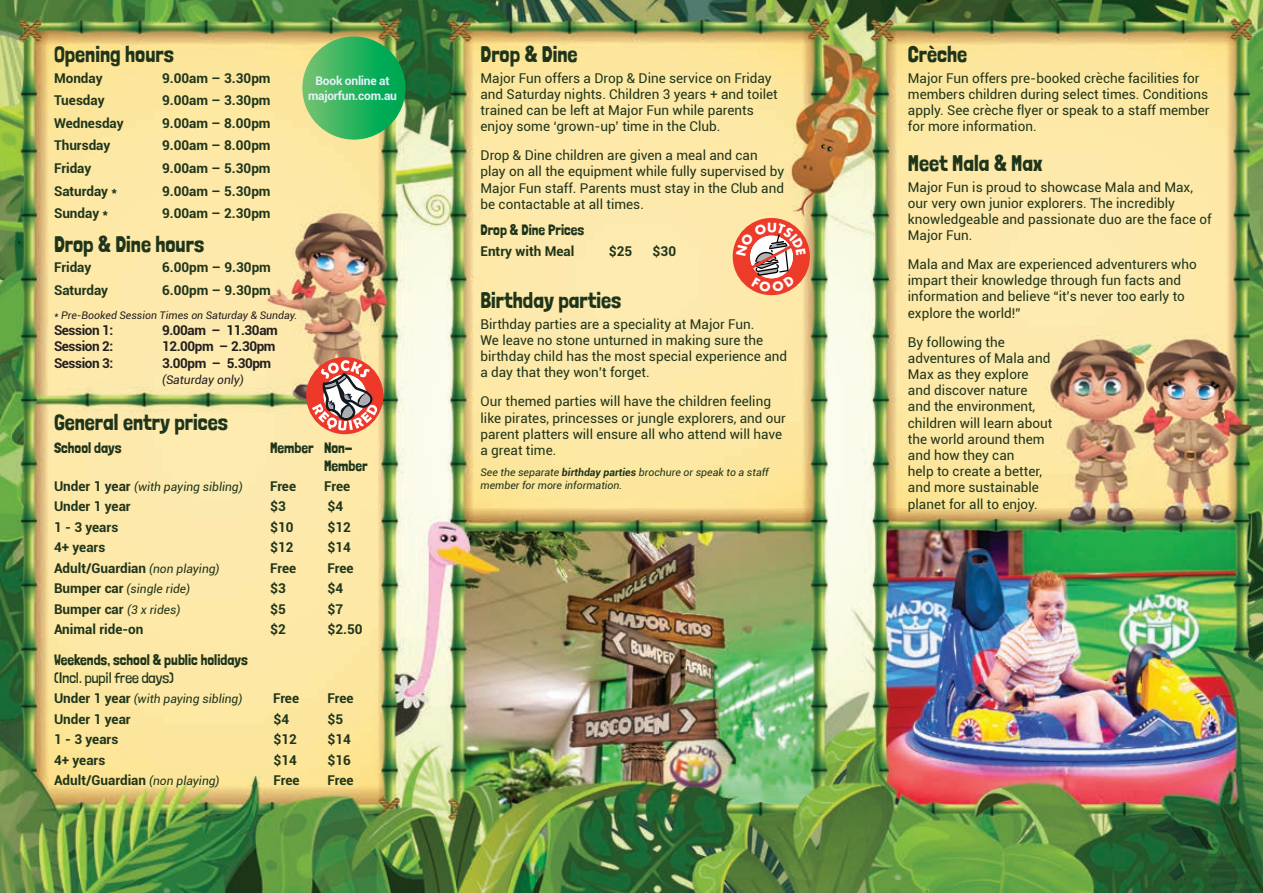
<style>
.page{position:relative;width:1263px;height:893px;background:#fff}
.page>*{position:absolute;margin:0;border:0;box-sizing:border-box;transform-origin:0 0}
.t1{font:22.5px "Londrina Solid";color:#1f351b}
.t2{font:15px/18px "Londrina Solid";color:#1f351b}
.t3{font:300 15px "Londrina Solid";color:#1f351b}
.t4{font:13.5px/16.2px "Roboto";color:#1f351b}
.t5{font:700 13.5px "Roboto";color:#1f351b}
.t6{font:700 13.5px "Roboto";letter-spacing:-.03em;color:#231f20}
.t7{font:italic 12px "Roboto";color:#1f351b}
.t8{font:700 12px/14.4px "Roboto";letter-spacing:-.02em;color:#e3f1fa;text-align:center}
.t9{font:italic 12px "Roboto";color:#231f20}
.t10{font:italic 10.5px/12.6px "Roboto";color:#1f351b}
.t11{font:italic 10.5px "Roboto";color:#231f20}
.s1{font-weight:700;font-style:normal;font-size:13.5px}
.s2{font-weight:400;font-style:italic;font-size:12px}
.s3{font-weight:700}
</style>
<div class="page">
<img style="left:0;top:0;width:1263px;height:893px">
<div style="left:306px;top:357px;width:77px;height:77px;background:#ee3829;border-radius:50%"></div>
<svg style="left:312px;top:360px;width:65px;height:71px"></svg>
<div style="left:733px;top:218px;width:77px;height:77px;background:#ed3b29;border-radius:50%"></div>
<svg style="left:302px;top:36px;width:103px;height:104px;background:#2eb35f"></svg>
<svg style="left:736px;top:222px;width:70px;height:70px"></svg>
<h1 class="t1" style="left:54px;top:41px;width:121px">Opening hours</h1>
<p class="t5" style="left:54px;top:68px;width:50px">Monday</p>
<p class="t5" style="left:162px;top:68px;width:110px">9.00am – 3.30pm</p>
<p class="t5" style="left:54px;top:91px;width:52px">Tuesday</p>
<p class="t5" style="left:162px;top:91px;width:110px">9.00am – 3.30pm</p>
<p class="t5" style="left:54px;top:113px;width:71px">Wednesday</p>
<p class="t5" style="left:162px;top:113px;width:110px">9.00am – 8.00pm</p>
<p class="t5" style="left:54px;top:136px;width:58px">Thursday</p>
<p class="t5" style="left:162px;top:136px;width:110px">9.00am – 8.00pm</p>
<p class="t5" style="left:54px;top:159px;width:39px">Friday</p>
<p class="t5" style="left:162px;top:159px;width:110px">9.00am – 5.30pm</p>
<p class="t5" style="left:54px;top:181px;width:65px">Saturday *</p>
<p class="t5" style="left:162px;top:181px;width:110px">9.00am – 5.30pm</p>
<p class="t5" style="left:54px;top:204px;width:56px">Sunday *</p>
<p class="t5" style="left:162px;top:204px;width:110px">9.00am – 2.30pm</p>
<h1 class="t1" style="left:54px;top:230px;width:152px">Drop &amp; Dine hours</h1>
<p class="t5" style="left:54px;top:258px;width:39px">Friday</p>
<p class="t5" style="left:162px;top:258px;width:110px">6.00pm – 9.30pm</p>
<p class="t5" style="left:54px;top:280px;width:56px">Saturday</p>
<p class="t5" style="left:162px;top:280px;width:110px">6.00pm – 9.30pm</p>
<p class="t11" style="left:54px;top:308px;width:245px">* Pre-Booked Session Times on Saturday &amp; Sunday.</p>
<p class="t6" style="left:54px;top:321px;width:61px">Session 1:</p>
<p class="t6" style="left:162px;top:321px;width:117px">9.00am – 11.30am</p>
<p class="t6" style="left:54px;top:337px;width:61px">Session 2:</p>
<p class="t6" style="left:162px;top:337px;width:115px">12.00pm – 2.30pm</p>
<p class="t6" style="left:54px;top:353px;width:61px">Session 3:</p>
<p class="t6" style="left:162px;top:353px;width:111px">3.00pm – 5.30pm</p>
<p class="t9" style="left:162px;top:371px;width:83px">(Saturday only)</p>
<h1 class="t1" style="left:54px;top:409px;width:175px">General entry prices</h1>
<p class="t2" style="left:54px;top:438px;width:69px">School days</p>
<p class="t2" style="left:324px;top:438px;width:45px;text-indent:-54px">Member Non-<br>Member</p>
<p class="t7" style="left:54px;top:478px;width:190px"><span class="s1">Under 1 year</span> (with paying sibling)</p>
<p class="t5" style="left:270px;top:477px;width:28px">Free</p>
<p class="t5" style="left:324px;top:477px;width:28px">Free</p>
<p class="t5" style="left:54px;top:497px;width:78px">Under 1 year</p>
<p class="t5" style="left:270px;top:497px;width:17px">$3</p>
<p class="t5" style="left:327px;top:497px;width:17px">$4</p>
<p class="t5" style="left:54px;top:518px;width:66px">1 - 3 years</p>
<p class="t5" style="left:270px;top:518px;width:25px">$10</p>
<p class="t5" style="left:327px;top:518px;width:25px">$12</p>
<p class="t5" style="left:54px;top:538px;width:53px">4+ years</p>
<p class="t5" style="left:270px;top:538px;width:25px">$12</p>
<p class="t5" style="left:327px;top:538px;width:25px">$14</p>
<p class="t5" style="left:54px;top:558px;width:167px">Adult/Guardian <span class="s2">(non playing)</span></p>
<p class="t5" style="left:270px;top:558px;width:28px">Free</p>
<p class="t5" style="left:327px;top:558px;width:28px">Free</p>
<p class="t7" style="left:54px;top:581px;width:138px"><span class="s1">Bumper car</span> (single ride)</p>
<p class="t5" style="left:270px;top:579px;width:17px">$3</p>
<p class="t5" style="left:327px;top:579px;width:17px">$4</p>
<p class="t5" style="left:54px;top:599px;width:128px">Bumper car <span class="s2">(3 x rides)</span></p>
<p class="t5" style="left:270px;top:599px;width:17px">$5</p>
<p class="t5" style="left:327px;top:599px;width:17px">$7</p>
<p class="t5" style="left:54px;top:620px;width:91px">Animal ride-on</p>
<p class="t5" style="left:270px;top:620px;width:17px">$2</p>
<p class="t5" style="left:327px;top:620px;width:37px">$2.50</p>
<p class="t2" style="left:54px;top:650px;width:195px">Weekends, school &amp; public holidays</p>
<p class="t3" style="left:54px;top:669px;width:121px">(Incl. pupil free days)</p>
<p class="t7" style="left:54px;top:691px;width:190px"><span class="s1">Under 1 year</span> (with paying sibling)</p>
<p class="t5" style="left:273px;top:689px;width:28px">Free</p>
<p class="t5" style="left:327px;top:689px;width:28px">Free</p>
<p class="t5" style="left:54px;top:709px;width:78px">Under 1 year</p>
<p class="t5" style="left:273px;top:709px;width:17px">$4</p>
<p class="t5" style="left:327px;top:709px;width:17px">$5</p>
<p class="t5" style="left:54px;top:730px;width:66px">1 - 3 years</p>
<p class="t5" style="left:273px;top:730px;width:25px">$12</p>
<p class="t5" style="left:327px;top:730px;width:25px">$14</p>
<p class="t5" style="left:54px;top:750px;width:53px">4+ years</p>
<p class="t5" style="left:273px;top:750px;width:25px">$14</p>
<p class="t5" style="left:327px;top:750px;width:25px">$16</p>
<p class="t5" style="left:54px;top:771px;width:167px">Adult/Guardian <span class="s2">(non playing)</span></p>
<p class="t5" style="left:273px;top:771px;width:28px">Free</p>
<p class="t5" style="left:327px;top:771px;width:28px">Free</p>
<p class="t8" style="left:308px;top:73px;width:90px">Book online at majorfun.com.au</p>
<h1 class="t1" style="left:480px;top:41px;width:98px">Drop &amp; Dine</h1>
<p class="t4" style="left:480px;top:69px;width:299px">Major Fun offers a Drop &amp; Dine service on Friday and Saturday nights. Children 3 years + and toilet trained can be left at Major Fun while parents enjoy some ‘grown-up’ time in the Club.</p>
<p class="t4" style="left:480px;top:147px;width:305px">Drop &amp; Dine children are given a meal and can play on all the equipment while fully supervised by Major Fun staff. Parents must stay in the Club and be contactable at all times.</p>
<p class="t2" style="left:480px;top:221px;width:105px">Drop &amp; Dine Prices</p>
<p class="t5" style="left:480px;top:241px;width:95px">Entry with Meal</p>
<p class="t5" style="left:609px;top:241px;width:25px">$25</p>
<p class="t5" style="left:653px;top:241px;width:25px">$30</p>
<h1 class="t1" style="left:480px;top:287px;width:142px">Birthday parties</h1>
<p class="t4" style="left:480px;top:315px;width:308px">Birthday parties are a speciality at Major Fun.<br>We leave no stone unturned in making sure the birthday child has the most special experience and a day that they won’t forget.</p>
<p class="t4" style="left:480px;top:393px;width:307px">Our themed parties will have the children feeling like pirates, princesses or jungle explorers, and our parent platters will ensure all who attend will have a great time.</p>
<p class="t10" style="left:480px;top:466px;width:290px">See the separate <span class="s3">birthday parties</span> brochure or speak to a staff member for more information.</p>
<h1 class="t1" style="left:908px;top:41px;width:61px">Crèche</h1>
<p class="t4" style="left:908px;top:69px;width:303px">Major Fun offers pre-booked crèche facilities for members children during select times. Conditions apply. See crèche flyer or speak to a staff member for more information.</p>
<h1 class="t1" style="left:908px;top:150px;width:136px">Meet Mala &amp; Max</h1>
<p class="t4" style="left:908px;top:178px;width:305px">Major Fun is proud to showcase Mala and Max, our very own junior explorers. The incredibly knowledgeable and passionate duo are the face of Major Fun.</p>
<p class="t4" style="left:908px;top:256px;width:290px">Mala and Max are experienced adventurers who impart their knowledge through fun facts and information and believe “it’s never too early to explore the world!”</p>
<p class="t4" style="left:908px;top:333px;width:146px">By following the adventures of Mala and<br>Max as they explore and discover nature and the environment, children will learn about the world around them and how they can<br>help to create a better, and more sustainable planet for all to enjoy.</p>
</div>
